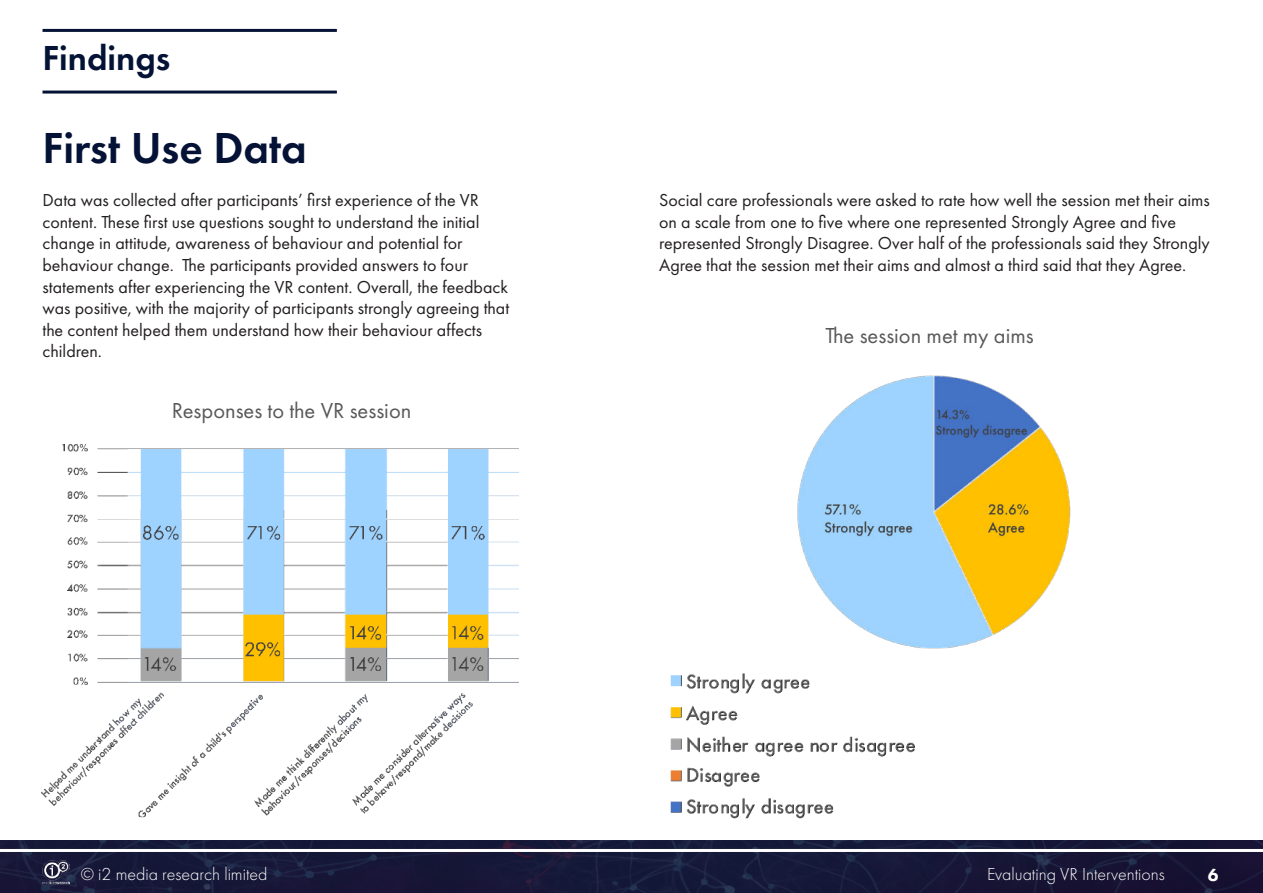
<style>
.page{position:relative;width:1263px;height:893px;background:#fff}
.page>*{position:absolute;margin:0;border:0;box-sizing:border-box;transform-origin:0 0}
.t1{font:600 45px "Futura PT";color:#041236}
.t2{font:600 36px "Futura PT";color:#041236}
.t3{font:22.5px "Futura PT";color:#595959}
.t4{font:18px/21.6px "Futura PT";color:#231f20}
.t5{font:300 18px "Futura PT";color:#fff}
.t6{font:800 18px "Futura PT";color:#fff}
</style>
<div class="page">
<svg style="left:0;top:840px;width:1263px;height:53px;background:#171838"></svg>
<hr style="left:0;top:849px;width:1263px;height:3px;background:#fff">
<img style="left:43px;top:861px;width:27px;height:25px">
<hr style="left:43px;top:29px;width:294px;height:3px;background:#041236">
<hr style="left:43px;top:91px;width:294px;height:3px;background:#041236">
<img style="left:670px;top:673px;width:245px;height:146px">
<img style="left:797px;top:375px;width:274px;height:274px">
<img style="left:41px;top:444px;width:478px;height:374px">
<h2 class="t2" style="left:43px;top:43px;width:129px">Findings</h2>
<h1 class="t1" style="left:43px;top:130px;width:266px">First Use Data</h1>
<p class="t4" style="left:43px;top:191px;width:468px">Data was collected after participants’ first experience of the VR content. These first use questions sought to understand the initial change in attitude, awareness of behaviour and potential for behaviour change. The participants provided answers to four statements after experiencing the VR content. Overall, the feedback was positive, with the majority of participants strongly agreeing that the content helped them understand how their behaviour affects children.</p>
<p class="t4" style="left:659px;top:191px;width:552px">Social care professionals were asked to rate how well the session met their aims on a scale from one to five where one represented Strongly Agree and five represented Strongly Disagree. Over half of the professionals said they Strongly Agree that the session met their aims and almost a third said that they Agree.</p>
<p class="t3" style="left:825px;top:325px;width:210px">The session met my aims</p>
<p class="t3" style="left:172px;top:401px;width:241px">Responses to the VR session</p>
<p class="t5" style="left:81px;top:867px;width:188px">© i2 media research limited</p>
<p class="t6" style="left:1208px;top:868px;width:12px">6</p>
<p class="t5" style="left:987px;top:867px;width:179px">Evaluating VR Interventions</p>
</div>
